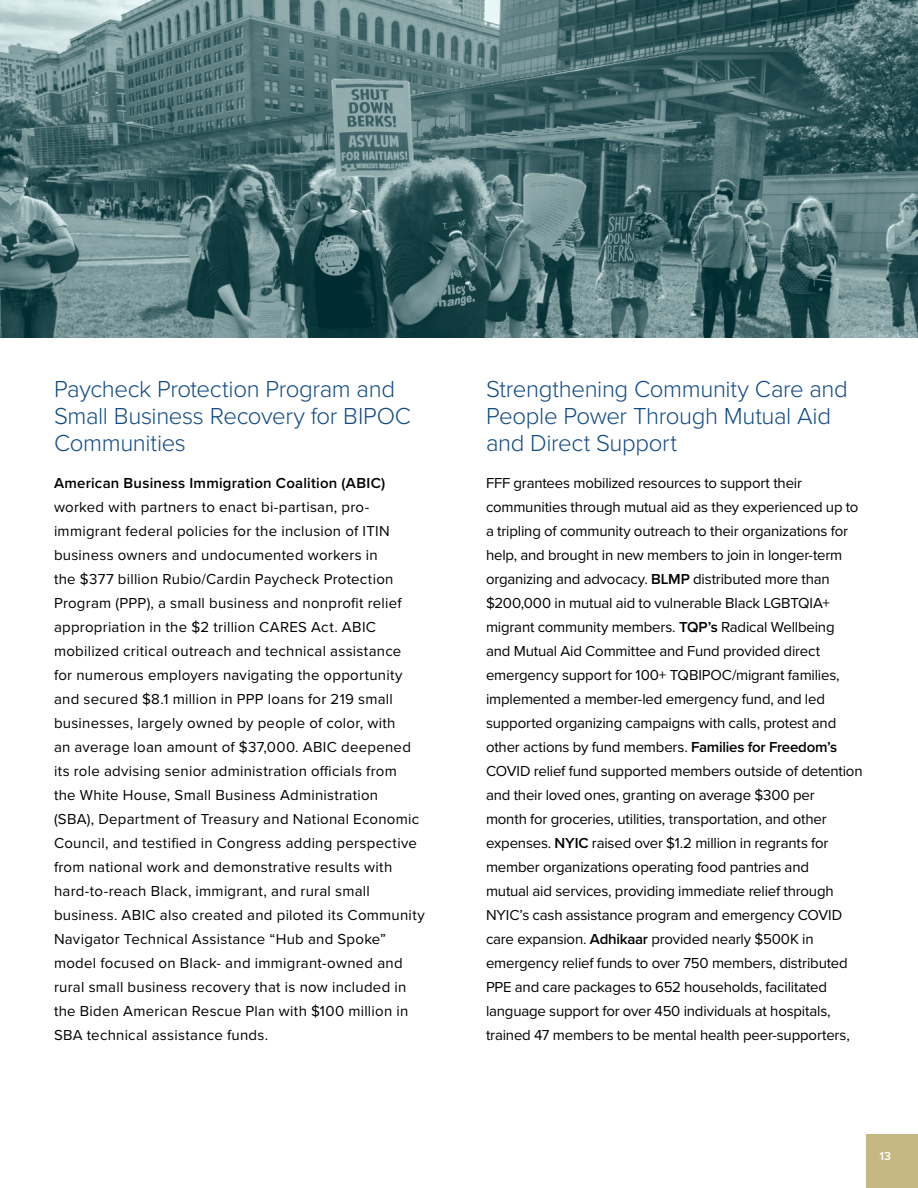
<style>
.page{position:relative;width:918px;height:1188px;background:#fff}
.page>*{position:absolute;margin:0;border:0;box-sizing:border-box;transform-origin:0 0}
.t1{font:300 24px/27px "Proxima Nova";letter-spacing:-.015em;color:#114b86}
.t2{font:15px/24px "Proxima Nova";letter-spacing:-.005em;color:#000}
.t3{font:15px/24px "Proxima Nova";letter-spacing:.015em;color:#000}
.t4{font:600 12px "Proxima Nova";color:#fff}
.s1{font-weight:600}
</style>
<div class="page">
<div style="left:866px;top:1134px;width:52px;height:54px;background:#c6b783"></div>
<img style="left:0;top:0;width:918px;height:338px">
<p class="t1" style="left:54px;top:376px;width:359px">Paycheck Protection Program and<br>Small Business Recovery for BIPOC<br>Communities</p>
<p class="t3" style="left:54px;top:472px;width:372px"><span class="s1">American Business Immigration Coalition (ABIC) </span>worked with partners to enact bi-partisan, pro&shy;immigrant federal policies for the inclusion of ITIN business owners and undocumented workers in<br>the $377 billion Rubio/Cardin Paycheck Protection Program (PPP), a small business and nonprofit relief appropriation in the $2 trillion CARES Act. ABIC mobilized critical outreach and technical assistance<br>for numerous employers navigating the opportunity and secured $8.1 million in PPP loans for 219 small businesses, largely owned by people of color, with<br>an average loan amount of $37,000. ABIC deepened its role advising senior administration officials from<br>the White House, Small Business Administration<br>(SBA), Department of Treasury and National Economic Council, and testified in Congress adding perspective from national work and demonstrative results with hard-to-reach Black, immigrant, and rural small business. ABIC also created and piloted its Community Navigator Technical Assistance “Hub and Spoke” model focused on Black- and immigrant-owned and rural small business recovery that is now included in the Biden American Rescue Plan with $100 million in SBA technical assistance funds.</p>
<p class="t1" style="left:486px;top:376px;width:363px">Strengthening Community Care and<br>People Power Through Mutual Aid and Direct Support</p>
<p class="t2" style="left:486px;top:472px;width:378px">FFF grantees mobilized resources to support their communities through mutual aid as they experienced up to a tripling of community outreach to their organizations for help, and brought in new members to join in longer-term organizing and advocacy. <span class="s1">BLMP</span> distributed more than $200,000 in mutual aid to vulnerable Black LGBTQIA+ migrant community members. <span class="s1">TQP’s</span> Radical Wellbeing and Mutual Aid Committee and Fund provided direct emergency support for 100+ TQBIPOC/migrant families, implemented a member-led emergency fund, and led supported organizing campaigns with calls, protest and other actions by fund members. <span class="s1">Families for Freedom’s </span>COVID relief fund supported members outside of detention and their loved ones, granting on average $300 per<br>month for groceries, utilities, transportation, and other expenses. <span class="s1">NYIC</span> raised over $1.2 million in regrants for member organizations operating food pantries and<br>mutual aid services, providing immediate relief through NYIC’s cash assistance program and emergency COVID care expansion. <span class="s1">Adhikaar</span> provided nearly $500K in emergency relief funds to over 750 members, distributed PPE and care packages to 652 households, facilitated language support for over 450 individuals at hospitals, trained 47 members to be mental health peer-supporters,</p>
<p class="t4" style="left:879px;top:1149px;width:13px">13</p>
</div>
